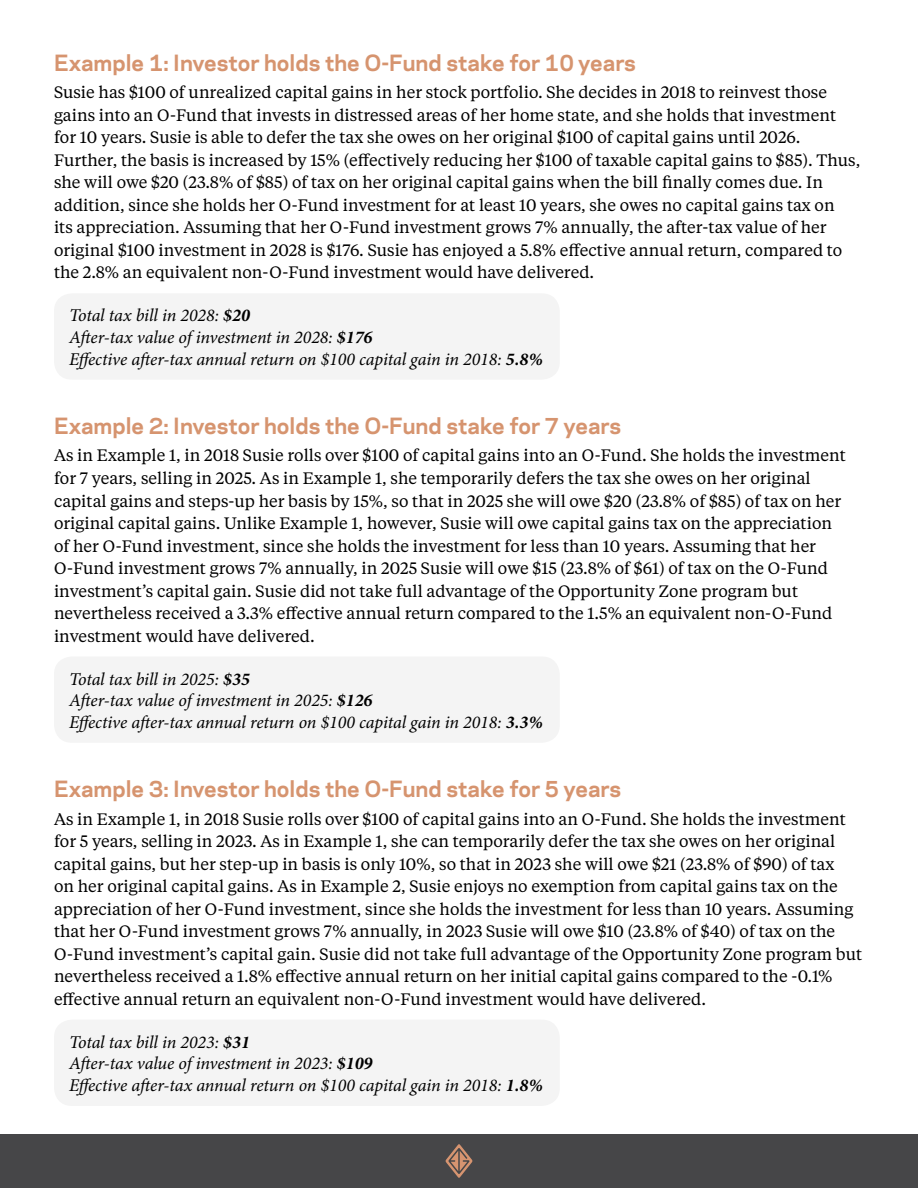
<style>
.page{position:relative;width:918px;height:1188px;background:#fff}
.page>*{position:absolute;margin:0;border:0;box-sizing:border-box;transform-origin:0 0}
.t1{font:700 21px "Galaxie Polaris";color:#d6946f}
.t2{font:italic 18px/21.6px "Minion Pro";letter-spacing:-.01em;color:#000}
.t3{font:16.5px/22.5px "Tiempos Text";color:#000}
.s1{font-weight:700}
</style>
<div class="page">
<div style="left:0;top:1134px;width:918px;height:54px;background:#464648"></div>
<svg style="left:445px;top:1144px;width:28px;height:34px"></svg>
<div style="left:54px;top:293px;width:506px;height:87px;background:#f4f4f4;border-radius:18px"></div>
<div style="left:54px;top:656px;width:506px;height:87px;background:#f4f4f4;border-radius:18px"></div>
<div style="left:54px;top:1020px;width:506px;height:86px;background:#f4f4f4;border-radius:18px"></div>
<p class="t1" style="left:54px;top:47px;width:583px">Example 1: Investor holds the O-Fund stake for 10 years</p>
<p class="t3" style="left:54px;top:81px;width:808px">Susie has $100 of unrealized capital gains in her stock portfolio. She decides in 2018 to reinvest those gains into an O-Fund that invests in distressed areas of her home state, and she holds that investment for 10 years. Susie is able to defer the tax she owes on her original $100 of capital gains until 2026.<br>Further, the basis is increased by 15% (effectively reducing her $100 of taxable capital gains to $85). Thus, she will owe $20 (23.8% of $85) of tax on her original capital gains when the bill finally comes due. In addition, since she holds her O-Fund investment for at least 10 years, she owes no capital gains tax on<br>its appreciation. Assuming that her O-Fund investment grows 7% annually, the after-tax value of her original $100 investment in 2028 is $176. Susie has enjoyed a 5.8% effective annual return, compared to the 2.8% an equivalent non-O-Fund investment would have delivered.</p>
<p class="t2" style="left:69px;top:305px;width:475px">Total tax bill in 2028: <span class="s1">$20<br></span>After-tax value of investment in 2028: <span class="s1">$176<br></span>Effective after-tax annual return on $100 capital gain in 2018: <span class="s1">5.8%</span></p>
<p class="t1" style="left:54px;top:410px;width:569px">Example 2: Investor holds the O-Fund stake for 7 years</p>
<p class="t3" style="left:54px;top:444px;width:793px">As in Example 1, in 2018 Susie rolls over $100 of capital gains into an O-Fund. She holds the investment for 7 years, selling in 2025. As in Example 1, she temporarily defers the tax she owes on her original capital gains and steps-up her basis by 15%, so that in 2025 she will owe $20 (23.8% of $85) of tax on her original capital gains. Unlike Example 1, however, Susie will owe capital gains tax on the appreciation of her O-Fund investment, since she holds the investment for less than 10 years. Assuming that her O-Fund investment grows 7% annually, in 2025 Susie will owe $15 (23.8% of $61) of tax on the O-Fund investment’s capital gain. Susie did not take full advantage of the Opportunity Zone program but nevertheless received a 3.3% effective annual return compared to the 1.5% an equivalent non-O-Fund investment would have delivered.</p>
<p class="t2" style="left:69px;top:668px;width:475px">Total tax bill in 2025: <span class="s1">$35<br></span>After-tax value of investment in 2025: <span class="s1">$126<br></span>Effective after-tax annual return on $100 capital gain in 2018: <span class="s1">3.3%</span></p>
<p class="t1" style="left:54px;top:773px;width:569px">Example 3: Investor holds the O-Fund stake for 5 years</p>
<p class="t3" style="left:54px;top:807px;width:810px">As in Example 1, in 2018 Susie rolls over $100 of capital gains into an O-Fund. She holds the investment for 5 years, selling in 2023. As in Example 1, she can temporarily defer the tax she owes on her original capital gains, but her step-up in basis is only 10%, so that in 2023 she will owe $21 (23.8% of $90) of tax<br>on her original capital gains. As in Example 2, Susie enjoys no exemption from capital gains tax on the appreciation of her O-Fund investment, since she holds the investment for less than 10 years. Assuming that her O-Fund investment grows 7% annually, in 2023 Susie will owe $10 (23.8% of $40) of tax on the O-Fund investment’s capital gain. Susie did not take full advantage of the Opportunity Zone program but nevertheless received a 1.8% effective annual return on her initial capital gains compared to the -0.1% effective annual return an equivalent non-O-Fund investment would have delivered.</p>
<p class="t2" style="left:69px;top:1031px;width:475px">Total tax bill in 2023: <span class="s1">$31<br></span>After-tax value of investment in 2023: <span class="s1">$109<br></span>Effective after-tax annual return on $100 capital gain in 2018: <span class="s1">1.8%</span></p>
</div>
